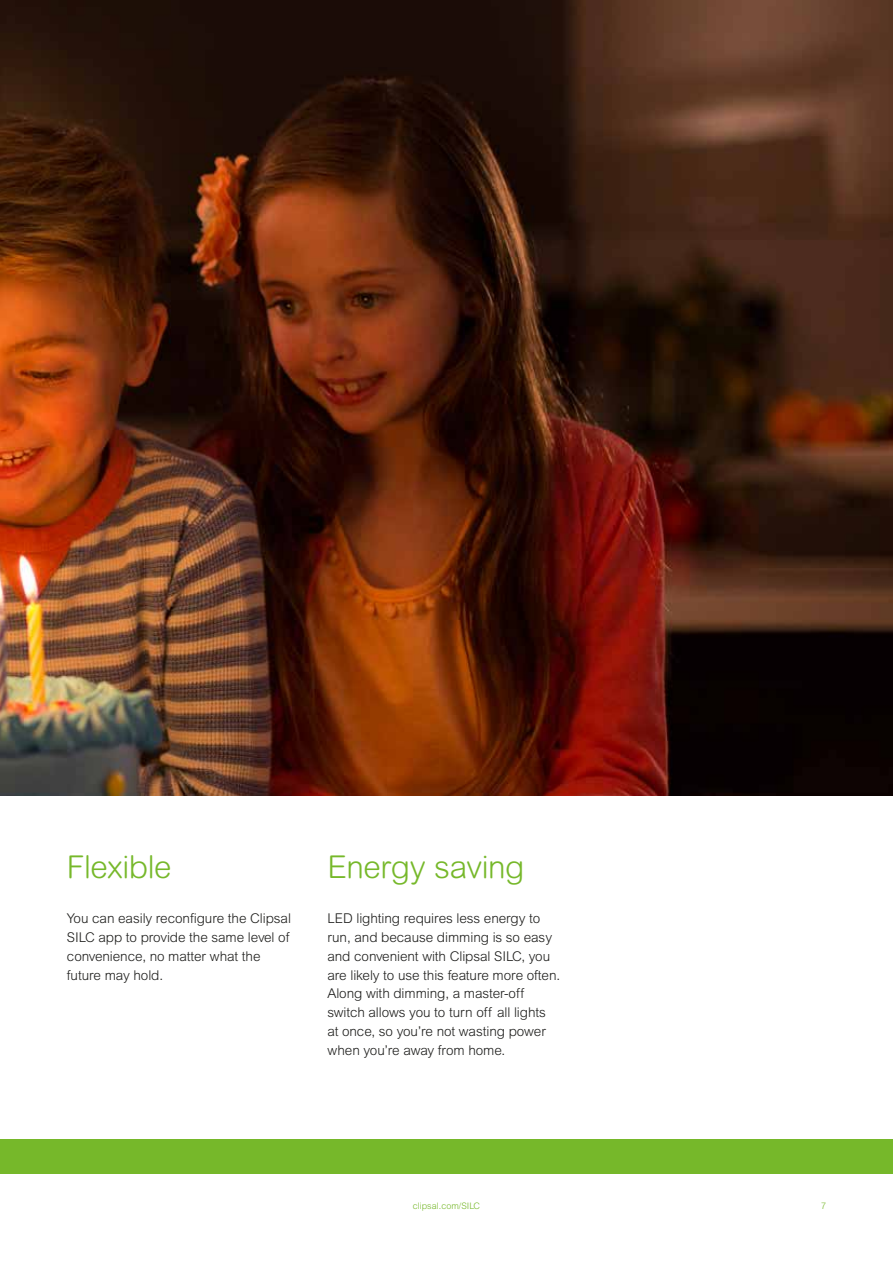
<style>
.page{position:relative;width:893px;height:1263px;background:#fff}
.page>*{position:absolute;margin:0;border:0;box-sizing:border-box;transform-origin:0 0}
.t1{font:300 31.5px "Arial Rounded MT Std";letter-spacing:-.01em;color:#76b82a}
.t2{font:300 13.5px/18.8px "Arial MT Std";letter-spacing:-.005em;color:#1d1d1b}
.t3{font:300 9px "Arial MT Std";color:#76b82a}
</style>
<div class="page">
<div style="left:0;top:1140px;width:893px;height:34px;background:#76b82a"></div>
<img style="left:0;top:0;width:893px;height:795px">
<h1 class="t1" style="left:67px;top:848px;width:106px">Flexible</h1>
<p class="t2" style="left:67px;top:909px;width:226px">You can easily reconfigure the Clipsal<br>SILC app to provide the same level of convenience, no matter what the future may hold.</p>
<h1 class="t1" style="left:327px;top:848px;width:199px">Energy saving</h1>
<p class="t2" style="left:327px;top:909px;width:234px">LED lighting requires less energy to run, and because dimming is so easy and convenient with Clipsal SILC, you are likely to use this feature more often.<br>Along with dimming, a master-off switch allows you to turn off all lights at once, so you’re not wasting power when you’re away from home.</p>
<p class="t3" style="left:413px;top:1201px;width:68px">clipsal.com/SILC</p>
<p class="t3" style="left:821px;top:1201px;width:7px">7</p>
</div>
